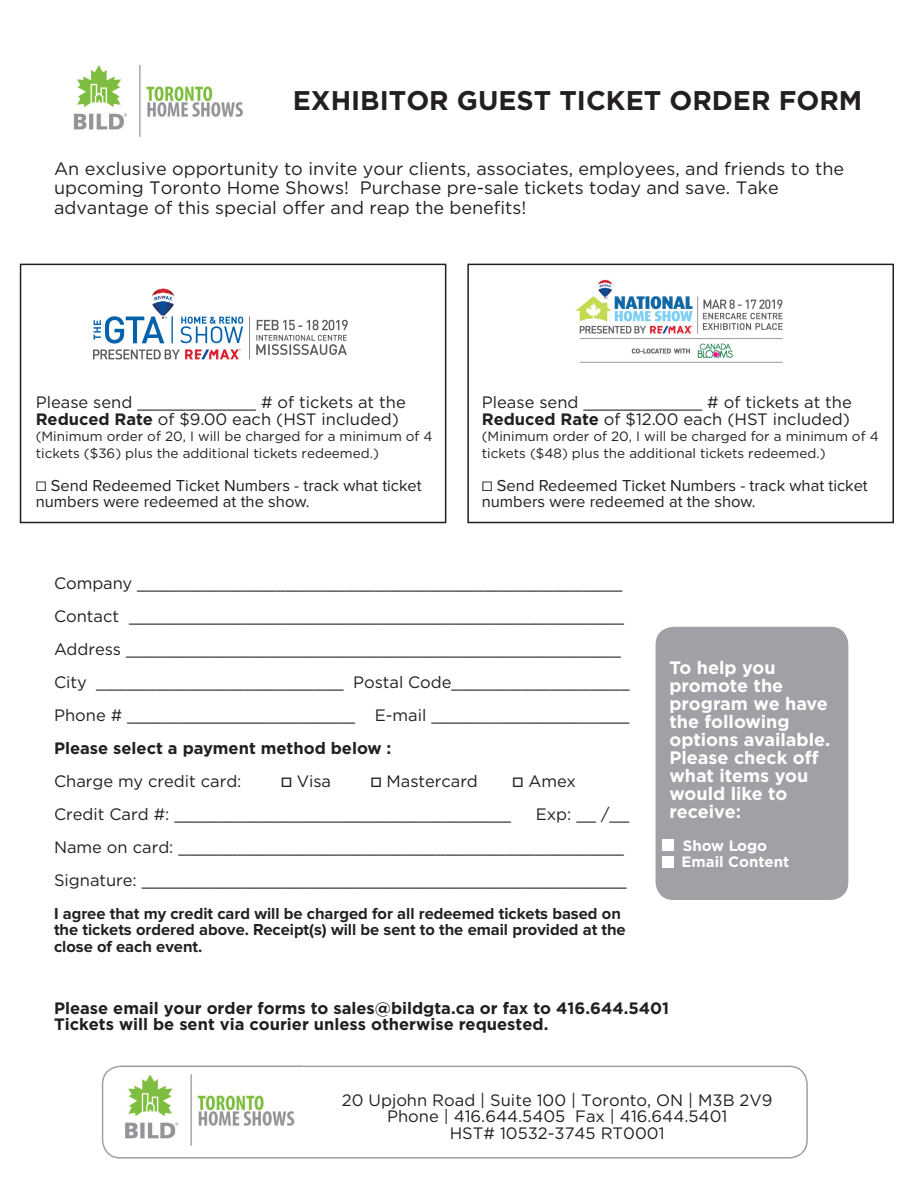
<style>
.page{position:relative;width:918px;height:1188px;background:#fff}
.page>*{position:absolute;margin:0;border:0;box-sizing:border-box;transform-origin:0 0}
.t1{font:700 27px "Gotham HTF";color:#231f20}
.t2{font:18px/19.5px "Gotham HTF";color:#231f20}
.t3{font:700 18px/18px "Gotham HTF";color:#fff}
.t4{font:16.5px/33px "Gotham HTF";color:#231f20}
.t5{font:700 16.5px/16px "Gotham HTF";color:#231f20}
.t6{font:700 16.5px/16.5px "Proxima Nova";color:#231f20}
.t7{font:16.5px/16.5px "Proxima Nova";color:#231f20}
.t8{font:700 15px/16.5px "Gotham HTF";color:#fff}
.t9{font:13.5px/16.5px "Gotham HTF";color:#231f20}
.s1{font-weight:700}
</style>
<div class="page">
<div style="left:656px;top:627px;width:192px;height:273px;background:#a0a1a5;border-radius:18px"></div>
<svg style="left:102px;top:1066px;width:706px;height:93px"></svg>
<img style="left:111px;top:1066px;width:193px;height:4px">
<div style="left:662px;top:839px;width:12px;height:11px;background:#fff"></div>
<div style="left:662px;top:856px;width:12px;height:11px;background:#fff"></div>
<img style="left:73px;top:65px;width:170px;height:72px">
<div style="left:467px;top:264px;width:427px;height:259px;border:2px solid #231f20"></div>
<div style="left:20px;top:264px;width:426px;height:259px;border:2px solid #231f20"></div>
<img style="left:93px;top:288px;width:255px;height:72px">
<img style="left:575px;top:279px;width:208px;height:84px">
<h1 class="t1" style="left:293px;top:85px;width:571px">EXHIBITOR GUEST TICKET ORDER FORM</h1>
<p class="t2" style="left:54px;top:159px;width:792px">An exclusive opportunity to invite your clients, associates, employees, and friends to the upcoming Toronto Home Shows! Purchase pre-sale tickets today and save. Take advantage of this special offer and reap the benefits!</p>
<p class="t4" style="left:36px;top:394px;width:372px;line-height:16.5px">Please send ____________ # of tickets at the<br><span class="s1">Reduced Rate</span> of $9.00 each (HST included)</p>
<p class="t9" style="left:36px;top:428px;width:398px">(Minimum order of 20, I will be charged for a minimum of 4 tickets ($36) plus the additional tickets redeemed.)</p>
<p class="t7" style="left:36px;top:477px;width:388px;text-indent:15px">Send Redeemed Ticket Numbers - track what ticket numbers were redeemed at the show.</p>
<p class="t4" style="left:482px;top:394px;width:372px;line-height:16.5px">Please send ____________ # of tickets at the<br><span class="s1">Reduced Rate</span> of $12.00 each (HST included)</p>
<p class="t9" style="left:482px;top:428px;width:398px">(Minimum order of 20, I will be charged for a minimum of 4 tickets ($48) plus the additional tickets redeemed.)</p>
<p class="t7" style="left:482px;top:477px;width:388px;text-indent:15px">Send Redeemed Ticket Numbers - track what ticket numbers were redeemed at the show.</p>
<p class="t4" style="left:54px;top:566px;width:577px">Company _________________________________________________ Contact __________________________________________________ Address __________________________________________________ City _________________________ Postal Code__________________ Phone # _______________________ E-mail ____________________</p>
<p class="t5" style="left:54px;top:740px;width:339px">Please select a payment method below :</p>
<p class="t4" style="left:54px;top:764px;width:189px">Charge my credit card:</p>
<p class="t4" style="left:297px;top:764px;width:36px">Visa</p>
<p class="t4" style="left:387px;top:764px;width:93px">Mastercard</p>
<p class="t4" style="left:528px;top:764px;width:49px">Amex</p>
<p class="t4" style="left:54px;top:797px;width:458px">Credit Card #: __________________________________</p>
<p class="t4" style="left:54px;top:797px;width:577px;text-indent:482px">Exp: __ /__<br>Name on card: _____________________________________________<br>Signature: _________________________________________________</p>
<p class="t6" style="left:54px;top:906px;width:573px">I agree that my credit card will be charged for all redeemed tickets based on the tickets ordered above. Receipt(s) will be sent to the email provided at the close of each event.</p>
<p class="t3" style="left:669px;top:658px;width:162px">To help you promote the program we have the following options available.<br>Please check off what items you would like to receive:</p>
<p class="t8" style="left:682px;top:837px;width:109px">Show Logo<br>Email Content</p>
<p class="t5" style="left:54px;top:1000px;width:617px">Please email your order forms to sales@bildgta.ca or fax to 416.644.5401<br>Tickets will be sent via courier unless otherwise requested.</p>
<p class="t4" style="left:342px;top:1091px;width:432px;line-height:16.5px;text-align:center">20 Upjohn Road | Suite 100 | Toronto, ON | M3B 2V9<br>Phone | 416.644.5405 Fax | 416.644.5401<br>HST# 10532-3745 RT0001</p>
</div>
